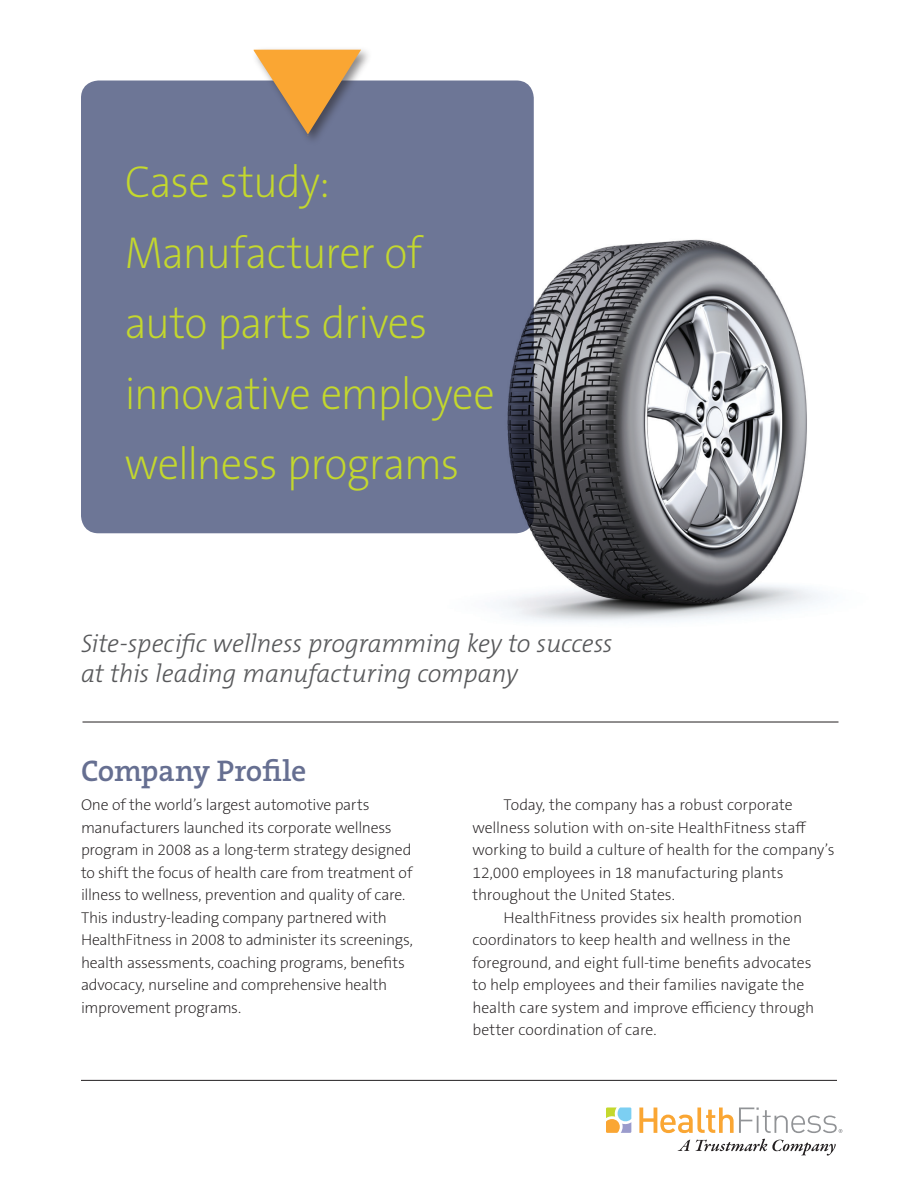
<style>
.page{position:relative;width:918px;height:1188px;background:#fff}
.page>*{position:absolute;margin:0;border:0;box-sizing:border-box;transform-origin:0 0}
.t1{font:200 45px/70.5px "The Sans B W2";letter-spacing:-.015em;color:#c4d82d;scale:.95 1}
.body_first_para{font:600 30px "The Serif B W6";letter-spacing:-.01em;color:#666f91}
.Head{font:italic 300 25.5px/30.8px "The Mix B W3";letter-spacing:-.01em;color:#57585a}
.body_with_indent{font:200 15.75px/22.5px "The Sans B W2";letter-spacing:-.005em;color:#231f20}
.body_first_para-2{font:200 15.75px/22.5px "The Sans B W2";letter-spacing:-.015em;color:#231f20}
</style>
<div class="page">
<img style="left:424px;top:239px;width:399px;height:383px">
<hr style="left:81px;top:1080px;width:756px;height:1px;background:#231f20">
<hr style="left:82px;top:722px;width:756px;height:1px;background:#231f20">
<svg style="left:606px;top:1107px;width:25px;height:26px"></svg>
<svg style="left:639px;top:1108px;width:203px;height:25px"></svg>
<svg style="left:678px;top:1140px;width:12px;height:11px"></svg>
<svg style="left:696px;top:1139px;width:140px;height:17px"></svg>
<div style="left:81px;top:81px;width:453px;height:452px;background:#6d7696;border-radius:18px"></div>
<div style="left:251px;top:46px;width:122px;height:101px;background:#231f20;opacity:.52"></div>
<svg style="left:254px;top:50px;width:107px;height:85px"></svg>
<p class="t1" style="left:125px;top:147px;width:391px">Case study:<br>Manufacturer of auto parts drives innovative employee wellness programs</p>
<p class="Head" style="left:81px;top:628px;width:533px">Site-specific wellness programming key to success at this leading manufacturing company</p>
<p class="body_first_para" style="left:81px;top:751px;width:227px">Company Profile</p>
<p class="body_first_para-2" style="left:81px;top:794px;width:334px">One of the world’s largest automotive parts manufacturers launched its corporate wellness program in 2008 as a long-term strategy designed to shift the focus of health care from treatment of illness to wellness, prevention and quality of care.<br>This industry-leading company partnered with HealthFitness in 2008 to administer its screenings, health assessments, coaching programs, benefits advocacy, nurseline and comprehensive health improvement programs.</p>
<p class="body_with_indent" style="left:472px;top:794px;width:363px;text-indent:31px">Today, the company has a robust corporate wellness solution with on-site HealthFitness staff working to build a culture of health for the company’s 12,000 employees in 18 manufacturing plants throughout the United States.</p>
<p class="body_with_indent" style="left:472px;top:906px;width:343px;text-indent:31px">HealthFitness provides six health promotion coordinators to keep health and wellness in the foreground, and eight full-time benefits advocates to help employees and their families navigate the health care system and improve efficiency through better coordination of care.</p>
</div>
